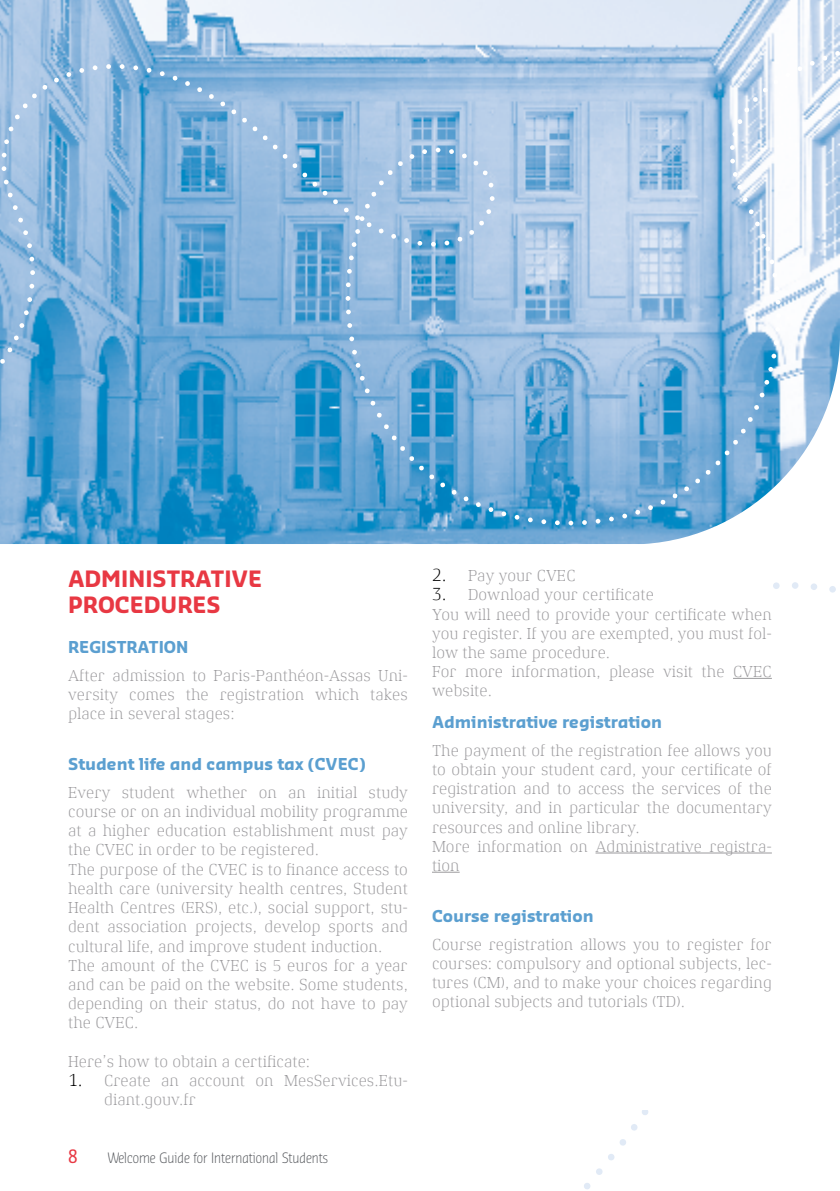
<style>
.page{position:relative;width:840px;height:1191px;background:#fff}
.page>*{position:absolute;margin:0;border:0;box-sizing:border-box;transform-origin:0 0}
.t1{font:700 22px/26px "Sansa Pro";color:#e83843}
.t2{font:18px "Sansa Con Pro";color:#e83843}
.t3{font:300 16px/19.2px "Xenois Serif Pro";color:#9b9a9d}
.t4{font:700 16px "Sansa Pro";color:#5b9fd0}
.t5{font:300 14px "Sansa Con Pro";color:#53555a}
.s1{font-size:18px;color:#000}
</style>
<div class="page">
<img style="left:0;top:0;width:839px;height:544px">
<hr style="left:732px;top:678px;width:39px;height:1px;background:#9b9a9d">
<hr style="left:595px;top:852px;width:176px;height:1px;background:#9b9a9d">
<svg style="left:432px;top:871px;width:27px;height:1px"></svg>
<svg style="left:834px;top:51px;width:5px;height:5px"></svg>
<svg style="left:0;top:56px;width:827px;height:469px;background:#85b6dc"></svg>
<h1 class="t1" style="left:68px;top:565px;width:196px">ADMINISTRATIVE<br>PROCEDURES</h1>
<p class="t4" style="left:68px;top:636px;width:122px">REGISTRATION</p>
<p class="t3" style="left:68px;top:666px;width:341px;text-align:justify">After admission to Paris-Panthéon-Assas Uni&shy;versity comes the registration which takes place in several stages:</p>
<p class="t4" style="left:68px;top:753px;width:299px">Student life and campus tax (CVEC)</p>
<p class="t3" style="left:68px;top:783px;width:341px">Every student whether on an initial study course or on an individual mobility programme at a higher education establishment must pay the CVEC in order to be registered.<br>The purpose of the CVEC is to finance access to health care (university health centres, Student Health Centres (ERS), etc.), social support, stu&shy;dent association projects, develop sports and cultural life, and improve student induction.<br>The amount of the CVEC is 5 euros for a year and can be paid on the website. Some students, depending on their status, do not have to pay the CVEC.</p>
<p class="t3" style="left:68px;top:1051px;width:243px">Here’s how to obtain a certificate:</p>
<p class="t3" style="left:104px;top:1071px;width:305px;text-indent:-36px"><span class="s1">1.</span> Create an account on MesServices.Etu&shy;diant.gouv.fr</p>
<p class="t2" style="left:68px;top:1144px;width:11px">8</p>
<p class="t5" style="left:108px;top:1148px;width:221px">Welcome Guide for International Students</p>
<p class="t3" style="left:432px;top:566px;width:145px"><span class="s1">2.</span> Pay your CVEC</p>
<p class="t3" style="left:432px;top:585px;width:341px"><span class="s1">3.</span> Download your certificate<br>You will need to provide your certificate when you register. If you are exempted, you must fol&shy;low the same procedure.<br>For more information, please visit the CVEC website.</p>
<p class="t4" style="left:432px;top:711px;width:231px">Administrative registration</p>
<p class="t3" style="left:432px;top:740px;width:341px">The payment of the registration fee allows you to obtain your student card, your certificate of registration and to access the services of the university, and in particular the documentary resources and online library.<br>More information on Administrative registra&shy;tion</p>
<p class="t4" style="left:432px;top:905px;width:163px">Course registration</p>
<p class="t3" style="left:432px;top:934px;width:341px;text-align:justify">Course registration allows you to register for courses: compulsory and optional subjects, lec&shy;tures (CM), and to make your choices regarding optional subjects and tutorials (TD).</p>
</div>
